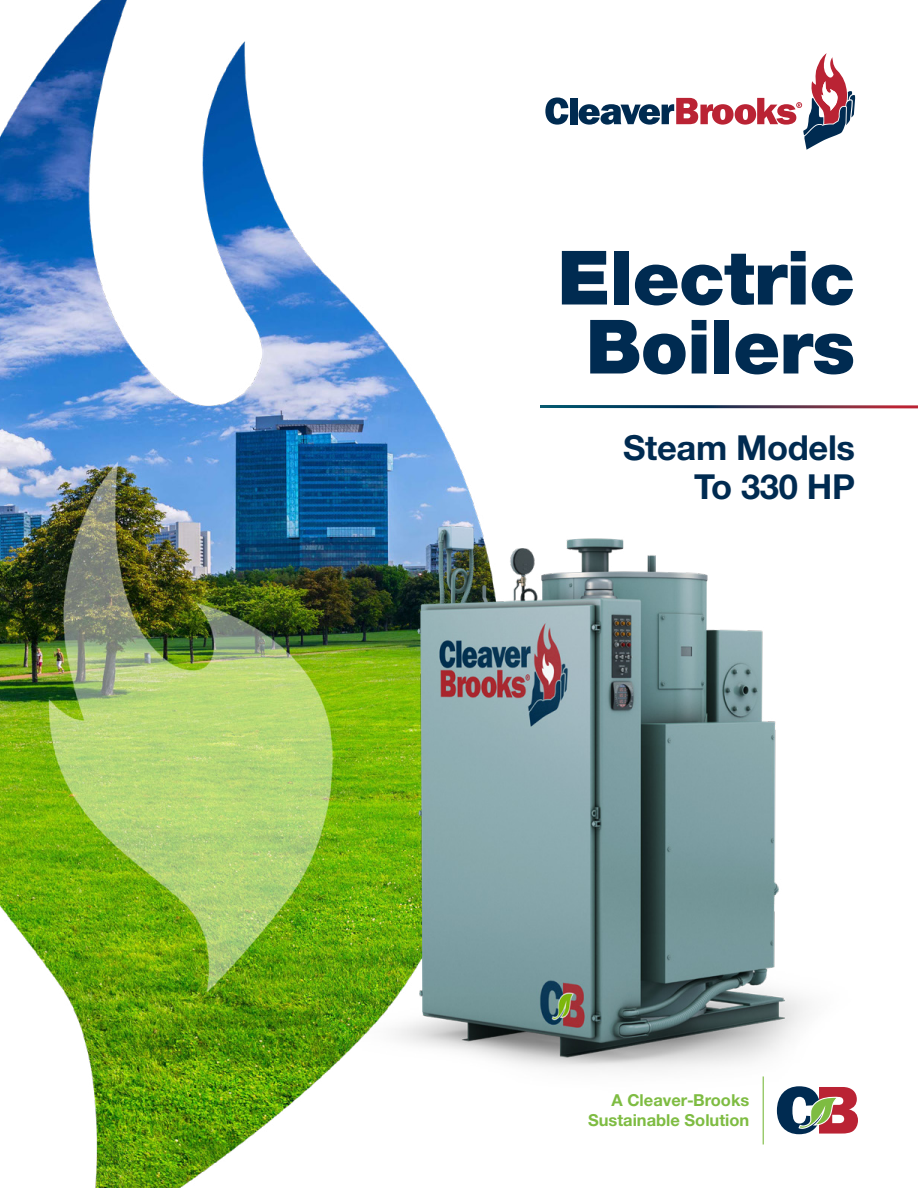
<style>
.page{position:relative;width:918px;height:1188px;background:#fff}
.page>*{position:absolute;margin:0;border:0;box-sizing:border-box;transform-origin:0 0}
.t1{font:900 75px/69px "Helvetica Neue LT Pro";letter-spacing:-.01em;color:#002b51;text-align:center}
.t2{font:700 34.5px/39px "Helvetica Neue LT Std";letter-spacing:-.01em;color:#002b51;text-align:right}
.t3{font:700 16.5px/19.8px "Helvetica Neue LT Std";color:#7ebc42;text-align:right}
</style>
<div class="page">
<img style="left:0;top:0;width:475px;height:1188px">
<svg style="left:545px;top:97px;width:23px;height:28px"></svg>
<div style="left:570px;top:98px;width:8px;height:26px;background:#002b51"></div>
<svg style="left:578px;top:53px;width:278px;height:97px"></svg>
<svg style="left:778px;top:1120px;width:80px;height:14px"></svg>
<hr style="left:763px;top:1076px;width:1px;height:68px;background:#7ebc42">
<img style="left:278px;top:508px;width:580px;height:612px">
<h1 class="t1" style="left:558px;top:243px;width:299px">Electric<br>Boilers</h1>
<h2 class="t2" style="left:623px;top:427px;width:233px">Steam Models<br>To 330 HP</h2>
<p class="t3" style="left:588px;top:1090px;width:163px">A Cleaver-Brooks<br>Sustainable Solution</p>
</div>
